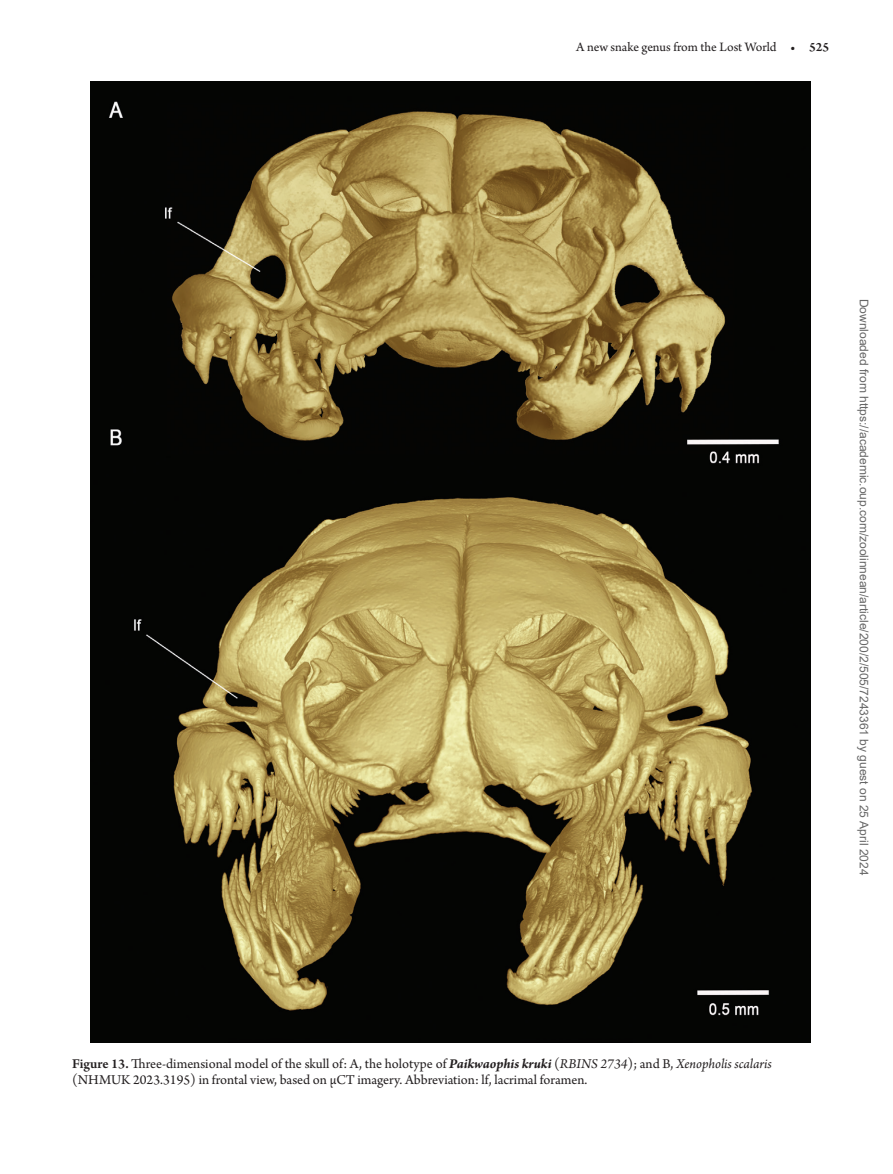
<style>
.page{position:relative;width:893px;height:1174px;background:#fff}
.page>*{position:absolute;margin:0;border:0;box-sizing:border-box;transform-origin:0 0}
.t1{font:14.25px/15.8px "Arno Pro";color:#231f20}
.t2{font:13.5px "Arno Pro";color:#231f20}
.t3{font:12px "Arial";color:#666}
.s1{font-weight:600}
.s2{font-weight:700;font-style:italic}
.s3{font-style:italic}
</style>
<div class="page">
<img style="left:91px;top:82px;width:720px;height:960px">
<p class="t2" style="left:576px;top:39px;width:254px">A new snake genus from the Lost World <span class="s1">• 525</span></p>
<p class="t1" style="left:72px;top:1057px;width:701px"><span class="s1">Figure 13.</span> Three-dimensional model of the skull of: A, the holotype of <span class="s2">Paikwaophis kruki</span> (<span class="s3">RBINS 2734</span>); and B, <span class="s3">Xenopholis scalaris </span>(NHMUK 2023.3195) in frontal view, based on μCT imagery. Abbreviation: lf, lacrimal foramen.</p>
<p class="t3" style="left:868px;top:298px;width:578px;rotate:90deg">Downloaded from https://academic.oup.com/zoolinnean/article/200/2/505/7243361 by guest on 25 April 2024</p>
</div>
